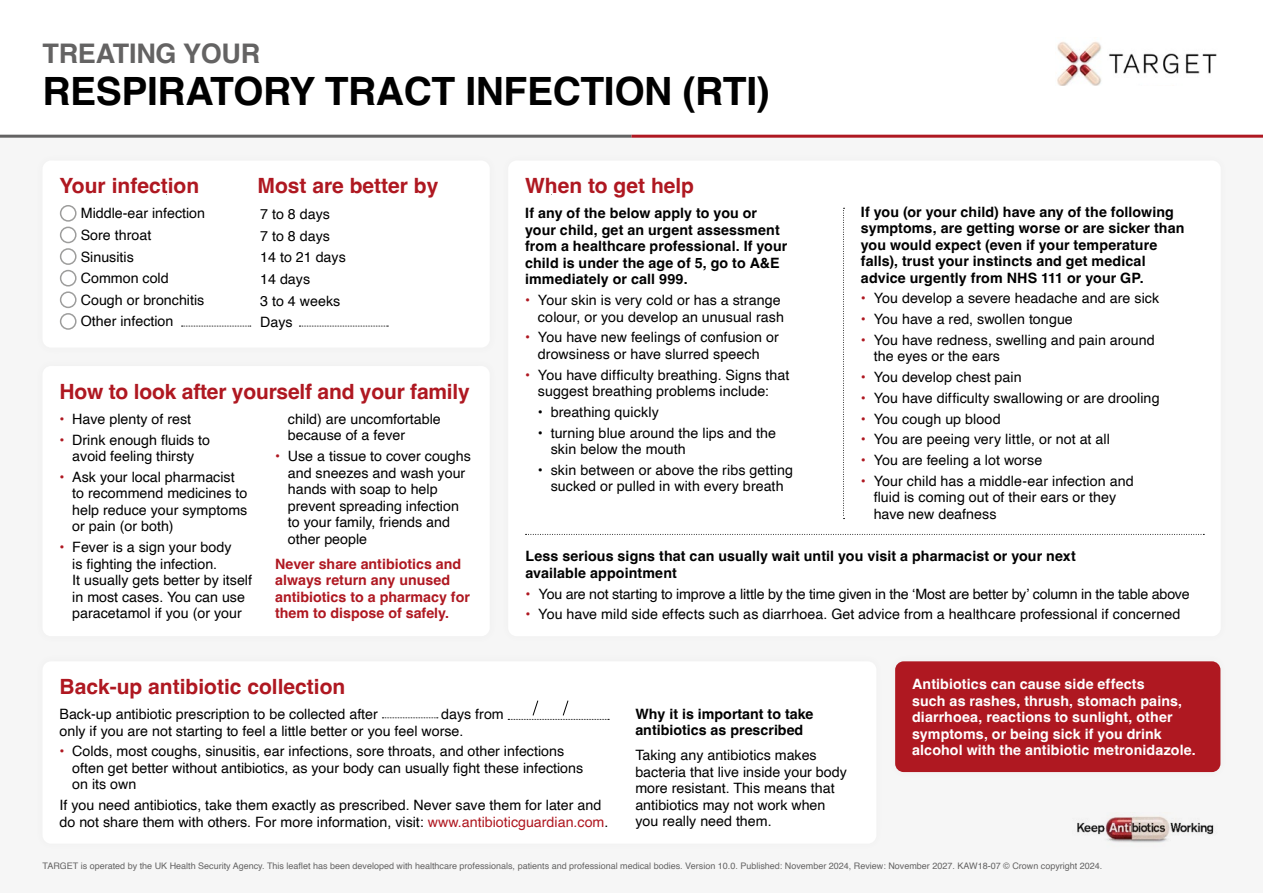
<style>
.page{position:relative;width:1263px;height:893px;background:#fff}
.page>*{position:absolute;margin:0;border:0;box-sizing:border-box;transform-origin:0 0}
.t1{font:700 39px "Helvetica";letter-spacing:-.01em;color:#000}
.t2{font:700 27px "Helvetica";letter-spacing:-.01em;color:#646363}
.t3{font:700 21px "Helvetica";color:#af1821}
.Body{font:14.25px/16.5px "Helvetica";color:#000}
.t4{font:700 14.25px/16.5px "Helvetica";letter-spacing:.005em;color:#000}
.Body-2{font:700 14.25px/16.5px "Helvetica";letter-spacing:.01em;color:#fff}
.t5{font:700 14.25px/16.5px "Helvetica";color:#af1821}
.t6{font:14.25px "Helvetica";color:#af1821}
.t7{font:9px "Helvetica";color:#646363}
.s1{color:#af1821}
</style>
<div class="page">
<div style="left:0;top:137px;width:1263px;height:756px;background:#f6f6f6"></div>
<div style="left:43px;top:366px;width:447px;height:270px;background:#fff;border-radius:9px"></div>
<div style="left:43px;top:661px;width:833px;height:183px;background:#fff;border-radius:9px"></div>
<svg style="left:382px;top:717px;width:56px;height:1px"></svg>
<div style="left:887px;top:654px;width:341px;height:126px;background:#646363;opacity:.05"></div>
<div style="left:895px;top:661px;width:325px;height:111px;background:#af1821;border-radius:9px"></div>
<div style="left:508px;top:161px;width:713px;height:475px;background:#fff;border-radius:9px"></div>
<svg style="left:843px;top:208px;width:1px;height:311px"></svg>
<svg style="left:525px;top:534px;width:679px;height:1px"></svg>
<div style="left:43px;top:161px;width:447px;height:187px;background:#fff;border-radius:9px"></div>
<div style="left:60px;top:205px;width:17px;height:17px;border:2px solid #9d9d9c;border-radius:50%"></div>
<div style="left:60px;top:227px;width:17px;height:16px;border:2px solid #9d9d9c;border-radius:50%"></div>
<div style="left:60px;top:313px;width:17px;height:17px;border:2px solid #9d9d9c;border-radius:50%"></div>
<div style="left:60px;top:291px;width:17px;height:17px;border:2px solid #9d9d9c;border-radius:50%"></div>
<div style="left:60px;top:270px;width:17px;height:16px;border:2px solid #9d9d9c;border-radius:50%"></div>
<div style="left:60px;top:248px;width:17px;height:17px;border:2px solid #9d9d9c;border-radius:50%"></div>
<hr style="left:0;top:135px;width:631px;height:3px;background:#646363">
<hr style="left:631px;top:135px;width:632px;height:3px;background:#af1821">
<img style="left:1077px;top:816px;width:137px;height:27px">
<img style="left:1057px;top:41px;width:160px;height:45px">
<svg style="left:182px;top:326px;width:69px;height:1px"></svg>
<svg style="left:299px;top:326px;width:89px;height:1px"></svg>
<svg style="left:508px;top:700px;width:101px;height:20px"></svg>
<p class="t2" style="left:43px;top:37px;width:219px">TREATING YOUR</p>
<p class="t1" style="left:43px;top:67px;width:729px">RESPIRATORY TRACT INFECTION (RTI(</p>
<h2 class="t3" style="left:60px;top:173px;width:141px">Your infection</h2>
<p class="Body" style="left:81px;top:205px;width:126px">Middle-ear infection</p>
<p class="Body" style="left:81px;top:227px;width:72px">Sore throat</p>
<p class="Body" style="left:81px;top:249px;width:55px">Sinusitis</p>
<p class="Body" style="left:81px;top:270px;width:89px">Common cold</p>
<p class="Body" style="left:81px;top:292px;width:125px">Cough or bronchitis</p>
<p class="Body" style="left:81px;top:313px;width:94px">Other infection</p>
<h2 class="t3" style="left:258px;top:173px;width:182px">Most are better by</h2>
<p class="Body" style="left:260px;top:206px;width:71px">7 to 8 days</p>
<p class="Body" style="left:260px;top:228px;width:71px">7 to 8 days</p>
<p class="Body" style="left:260px;top:249px;width:87px">14 to 21 days</p>
<p class="Body" style="left:260px;top:271px;width:51px">14 days</p>
<p class="Body" style="left:260px;top:293px;width:81px">3 to 4 weeks</p>
<p class="Body" style="left:260px;top:314px;width:34px">Days</p>
<h2 class="t3" style="left:60px;top:379px;width:412px">How to look after yourself and your family</h2>
<p class="Body" style="left:72px;top:411px;width:120px">Have plenty of rest</p>
<p class="Body" style="left:288px;top:411px;width:154px">child) are uncomfortable because of a fever</p>
<p class="Body" style="left:288px;top:448px;width:184px">Use a tissue to cover coughs</p>
<p class="t6" style="left:60px;top:408px;width:6px">•</p>
<p class="Body" style="left:72px;top:432px;width:139px">Drink enough fluids to</p>
<p class="t6" style="left:60px;top:429px;width:6px">•</p>
<p class="Body" style="left:72px;top:448px;width:123px">avoid feeling thirsty</p>
<p class="Body" style="left:72px;top:469px;width:164px">Ask your local pharmacist</p>
<p class="t6" style="left:275px;top:445px;width:6px">•</p>
<p class="Body" style="left:288px;top:465px;width:179px">and sneezes and wash your hands with soap to help prevent spreading infection to your family, friends and other people</p>
<h3 class="t5" style="left:275px;top:557px;width:196px">Never share antibiotics and always return any unused antibiotics to a pharmacy for them to dispose of safely.</h3>
<p class="t6" style="left:60px;top:466px;width:6px">•</p>
<p class="Body" style="left:72px;top:485px;width:177px;text-align:justify">to recommend medicines to help reduce your symptoms or pain (or both(</p>
<p class="Body" style="left:72px;top:539px;width:161px">Fever is a sign your body</p>
<p class="t6" style="left:60px;top:536px;width:6px">•</p>
<p class="Body" style="left:72px;top:556px;width:181px">is fighting the infection.<br>It usually gets better by itself in most cases. You can use paracetamol if you (or your</p>
<h2 class="t3" style="left:525px;top:173px;width:170px">When to get help</h2>
<h3 class="t4" style="left:525px;top:207px;width:264px">If any of the below apply to you or your child, get an urgent assessment from a healthcare professional If. your child is under the age of 5, go to A&amp;E immediately or call 999.</h3>
<p class="Body" style="left:538px;top:292px;width:244px">Your skin is very cold or has a strange</p>
<p class="t6" style="left:525px;top:289px;width:6px">•</p>
<p class="t6" style="left:525px;top:326px;width:6px">•</p>
<p class="t6" style="left:525px;top:364px;width:6px">•</p>
<p class="Body" style="left:538px;top:309px;width:248px">colour, or you develop an unusual rash</p>
<p class="Body" style="left:538px;top:329px;width:242px">You have new feelings of confusion or</p>
<p class="Body" style="left:538px;top:346px;width:223px">drowsiness or have slurred speech</p>
<p class="Body" style="left:538px;top:367px;width:253px">You have difficulty breathing. Signs that</p>
<p class="Body" style="left:538px;top:383px;width:232px">suggest breathing problems include:</p>
<p class="Body" style="left:551px;top:404px;width:110px">breathing quickly</p>
<p class="Body" style="left:538px;top:404px;width:6px">•</p>
<p class="Body" style="left:538px;top:425px;width:6px">•</p>
<p class="Body" style="left:538px;top:462px;width:6px">•</p>
<p class="Body" style="left:551px;top:425px;width:227px">turning blue around the lips and the</p>
<p class="Body" style="left:551px;top:441px;width:137px">skin below the mouth</p>
<p class="Body" style="left:551px;top:462px;width:244px">skin between or above the ribs getting</p>
<p class="Body" style="left:551px;top:478px;width:234px">sucked or pulled in with every breath</p>
<p class="t4" style="left:861px;top:205px;width:325px">If you (or your child) have any of the following symptoms, are getting worse or are sicker than you would expect (even if your temperature falls ,) trust your instincts and get medical advice urgently from NHS 111 or your GP.</p>
<p class="Body" style="left:874px;top:291px;width:287px">You develop a severe headache and are sick</p>
<p class="t6" style="left:861px;top:287px;width:6px">•</p>
<p class="t6" style="left:861px;top:308px;width:6px">•</p>
<p class="Body" style="left:874px;top:311px;width:201px">You have a red, swollen tongue</p>
<p class="t6" style="left:861px;top:329px;width:6px">•</p>
<p class="Body" style="left:874px;top:332px;width:283px">You have redness, swelling and pain around</p>
<p class="t6" style="left:861px;top:366px;width:6px">•</p>
<p class="Body" style="left:874px;top:349px;width:128px">the eyes or the ears</p>
<p class="Body" style="left:874px;top:369px;width:150px">You develop chest pain</p>
<p class="t6" style="left:861px;top:387px;width:6px">•</p>
<p class="Body" style="left:874px;top:390px;width:287px">You have difficulty swallowing or are drooling</p>
<p class="t6" style="left:861px;top:408px;width:6px">•</p>
<p class="Body" style="left:874px;top:411px;width:128px">You cough up blood</p>
<p class="t6" style="left:861px;top:428px;width:6px">•</p>
<p class="Body" style="left:874px;top:432px;width:238px">You are peeing very little, or not at all</p>
<p class="t6" style="left:861px;top:449px;width:6px">•</p>
<p class="Body" style="left:874px;top:452px;width:170px">You are feeling a lot worse</p>
<p class="t6" style="left:861px;top:470px;width:6px">•</p>
<p class="Body" style="left:874px;top:473px;width:262px">Your child has a middle-ear infection and</p>
<p class="Body" style="left:874px;top:490px;width:244px">fluid is coming out of their ears or they have new deafness</p>
<h3 class="t4" style="left:525px;top:550px;width:552px">Less serious signs that can usually wait until you visit a pharmacist or your next available appointment</h3>
<p class="Body" style="left:538px;top:586px;width:653px">You are not starting to improve a little by the time given in the ‘Most are better by’ column in the table above</p>
<p class="t6" style="left:525px;top:583px;width:6px">•</p>
<p class="t6" style="left:525px;top:603px;width:6px">•</p>
<p class="Body" style="left:538px;top:606px;width:644px">You have mild side effects such as diarrhoea. Get advice from a healthcare professional if concerned</p>
<h2 class="t3" style="left:60px;top:674px;width:287px">Back-up antibiotic collection</h2>
<p class="Body" style="left:60px;top:706px;width:405px">Back-up antibiotic prescription to be collected after<br>only if you are not starting to feel a little better or you feel worse.</p>
<p class="Body" style="left:72px;top:743px;width:493px">Colds, most coughs, sinusitis, ear infections, sore throats, and other infections</p>
<p class="Body" style="left:441px;top:706px;width:64px">days from</p>
<p class="t6" style="left:60px;top:740px;width:6px">•</p>
<p class="Body" style="left:72px;top:760px;width:512px">often get better without antibiotics, as your body can usually fight these infections on its own</p>
<p class="Body" style="left:60px;top:797px;width:550px">If you need antibiotics, take them exactly as prescribed. Never save them for later and do not share them with others. For more information, visit: <span class="s1">www.antibioticguardian.com</span>.</p>
<h3 class="t4" style="left:635px;top:707px;width:180px">Why it is important to take antibiotics as prescribed</h3>
<p class="Body" style="left:635px;top:747px;width:213px">Taking any antibiotics makes bacteria that live inside your body more resistant. This means that antibiotics may not work when you really need them.</p>
<p class="Body-2" style="left:912px;top:677px;width:285px">Antibiotics can cause side effects<br>such as rashes, thrush, stomach pains, diarrhoea, reactions to sunlight, other symptoms, or being sick if you drink alcohol with the antibiotic metronidazole.</p>
<p class="t7" style="left:43px;top:859px;width:1061px">TARGET is operated by the UK Health Security Agency. This leaflet has been developed with healthcare professionals, patients and professional medical bodies. Version 10.0. Published: November 2024, Review: November 2027. KAW18-07 © Crown copyright 2024.</p>
</div>
